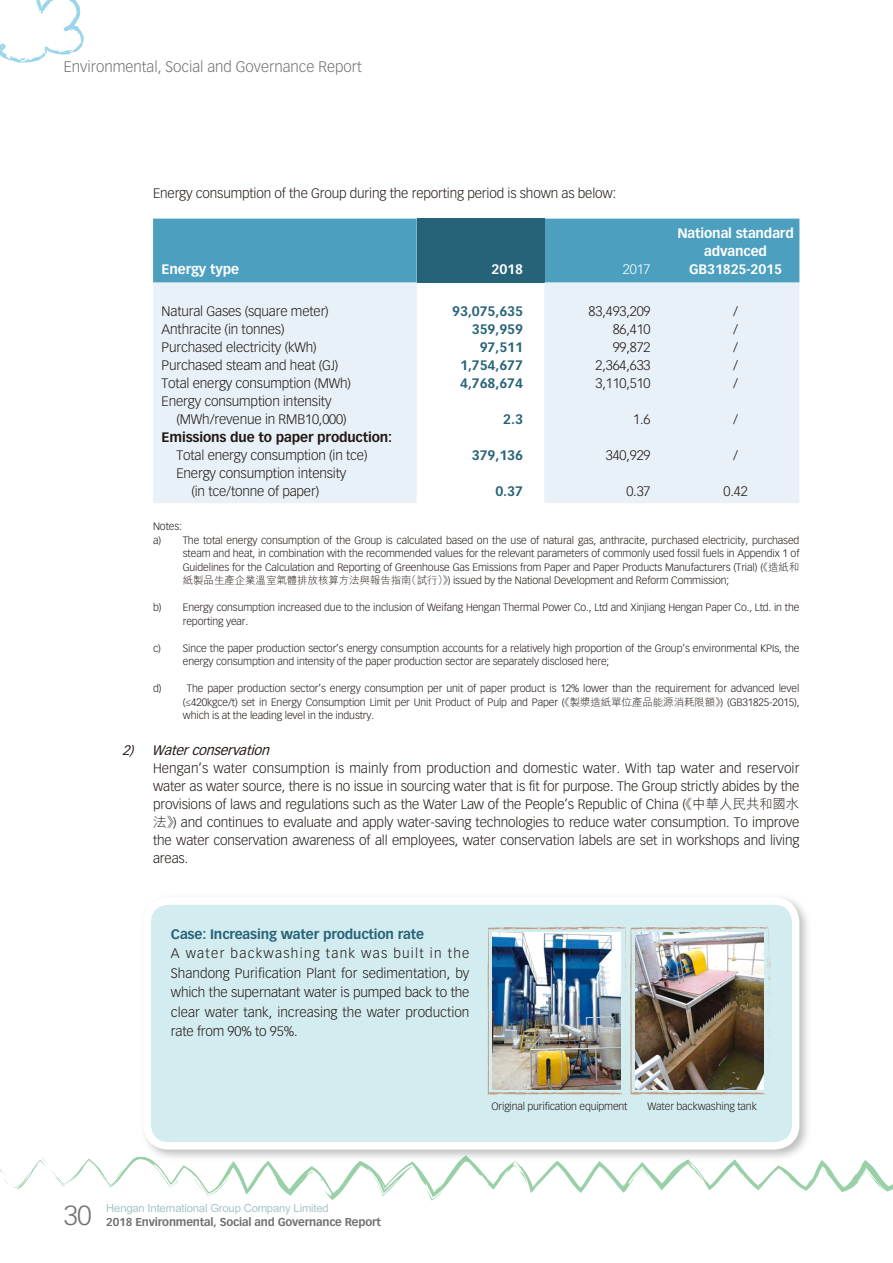
<style>
.page{position:relative;width:893px;height:1263px;background:#fff}
.page>*{position:absolute;margin:0;border:0;box-sizing:border-box;transform-origin:0 0}
.t1{font:300 27px "Vectora LT Std";color:#717171}
.t2{font:300 15px "Vectora LT Std";color:#717171}
.t3{font:300 13.5px/18px "Vectora LT Std";letter-spacing:-.01em;color:#231916}
.t4{font:700 13.5px "Vectora LT Std";letter-spacing:-.01em;color:#276378}
.t5{font:700 13.5px/18px "Vectora LT Std";letter-spacing:-.01em;color:#fff;text-align:center}
.t6{font:700 13.5px "Vectora LT Std";letter-spacing:-.01em;color:#231916}
.t7{font:italic 13.5px "Vectora LT Std";color:#231916}
.t8{font:300 13.5px "Vectora LT Std";color:#fff}
.t9{font:700 11.25px "Vectora LT Std";letter-spacing:-.015em;color:#717171}
.t10{font:11.25px "M Hei HK Bold E Ten B5 H";letter-spacing:-.015em;color:#a5c5c8}
.t11{font:300 10.5px/13.5px "Vectora LT Std";letter-spacing:-.01em;color:#231916}
.s1{font-family:"M Hei HK Light E Ten B5 H";font-weight:400}
</style>
<div class="page">
<svg style="left:0;top:0;width:84px;height:63px"></svg>
<div style="left:153px;top:219px;width:646px;height:64px;background:#4c9fbf"></div>
<div style="left:417px;top:219px;width:127px;height:64px;background:#276378"></div>
<svg style="left:153px;top:283px;width:646px;height:220px;fill:#e8f1f7"></svg>
<img style="left:799px;top:905px;width:9px;height:244px">
<svg style="left:0;top:1149px;width:893px;height:51px"></svg>
<img style="left:140px;top:1155px;width:597px;height:7px">
<svg style="left:145px;top:897px;width:654px;height:252px;background:#d7edf0"></svg>
<img style="left:488px;top:926px;width:283px;height:169px">
<h2 class="t2" style="left:64px;top:59px;width:299px">Environmental, Social and Governance Report</h2>
<p class="t3" style="left:153px;top:185px;width:465px">Energy consumption of the Group during the reporting period is shown as below:</p>
<p class="t5" style="left:162px;top:261px;width:79px">Energy type</p>
<p class="t5" style="left:491px;top:261px;width:33px">2018</p>
<p class="t8" style="left:623px;top:263px;width:29px">2017</p>
<p class="t5" style="left:677px;top:225px;width:118px">National standard advanced<br>GB31825-2015</p>
<p class="t3" style="left:162px;top:303px;width:169px">Natural Gases (square meter)</p>
<p class="t4" style="left:452px;top:305px;width:72px">93,075,635</p>
<p class="t3" style="left:589px;top:303px;width:63px">83,493,209</p>
<p class="t3" style="left:733px;top:303px;width:6px">/</p>
<p class="t3" style="left:162px;top:321px;width:124px">Anthracite (in tonnes)</p>
<p class="t4" style="left:472px;top:323px;width:53px">359,959</p>
<p class="t3" style="left:613px;top:321px;width:39px">86,410</p>
<p class="t3" style="left:733px;top:321px;width:6px">/</p>
<p class="t3" style="left:162px;top:339px;width:157px">Purchased electricity (kWh)</p>
<p class="t4" style="left:480px;top:341px;width:45px">97,511</p>
<p class="t3" style="left:613px;top:339px;width:39px">99,872</p>
<p class="t3" style="left:733px;top:339px;width:6px">/</p>
<p class="t3" style="left:162px;top:357px;width:178px">Purchased steam and heat (GJ)</p>
<p class="t4" style="left:460px;top:359px;width:64px">1,754,677</p>
<p class="t3" style="left:595px;top:357px;width:57px">2,364,633</p>
<p class="t3" style="left:733px;top:357px;width:6px">/</p>
<p class="t3" style="left:162px;top:375px;width:191px">Total energy consumption (MWh)</p>
<p class="t4" style="left:460px;top:377px;width:64px">4,768,674</p>
<p class="t3" style="left:595px;top:375px;width:57px">3,110,510</p>
<p class="t3" style="left:733px;top:375px;width:6px">/</p>
<p class="t3" style="left:176px;top:393px;width:172px;text-indent:-15px">Energy consumption intensity (MWh/revenue in RMB10,000)</p>
<p class="t4" style="left:503px;top:413px;width:21px">2.3</p>
<p class="t3" style="left:633px;top:411px;width:19px">1.6</p>
<p class="t3" style="left:733px;top:411px;width:6px">/</p>
<p class="t6" style="left:162px;top:431px;width:232px">Emissions due to paper production:</p>
<p class="t3" style="left:176px;top:447px;width:193px">Total energy consumption (in tce)</p>
<p class="t4" style="left:472px;top:449px;width:53px">379,136</p>
<p class="t3" style="left:606px;top:447px;width:46px">340,929</p>
<p class="t3" style="left:733px;top:447px;width:6px">/</p>
<p class="t3" style="left:191px;top:465px;width:157px;text-indent:-15px">Energy consumption intensity (in tce/tonne of paper)</p>
<p class="t4" style="left:495px;top:485px;width:29px">0.37</p>
<p class="t3" style="left:626px;top:483px;width:26px">0.37</p>
<p class="t3" style="left:724px;top:483px;width:26px">0.42</p>
<p class="t11" style="left:153px;top:520px;width:30px">Notes:</p>
<p class="t11" style="left:153px;top:534px;width:648px">a) The total energy consumption of the Group is calculated based on the use of natural gas, anthracite, purchased electricity, purchased</p>
<p class="t11" style="left:183px;top:547px;width:618px">steam and heat, in combination with the recommended values for the relevant parameters of commonly used fossil fuels in Appendix 1 of</p>
<p class="t11" style="left:183px;top:561px;width:618px">Guidelines for the Calculation and Reporting of Greenhouse Gas Emissions from Paper and Paper Products Manufacturers (Trial) (<span class="s1">《造紙和</span></p>
<p class="t11" style="left:183px;top:574px;width:548px"><span class="s1">紙製品生產企業溫室氣體排放核算方法與報告指南（試行）》</span>) issued by the National Development and Reform Commission;</p>
<p class="t11" style="left:183px;top:601px;width:618px;text-indent:-30px">b) Energy consumption increased due to the inclusion of Weifang Hengan Thermal Power Co., Ltd and Xinjiang Hengan Paper Co., Ltd. in the reporting year.</p>
<p class="t11" style="left:183px;top:642px;width:618px;text-indent:-30px">c) Since the paper production sector’s energy consumption accounts for a relatively high proportion of the Group’s environmental KPIs, the energy consumption and intensity of the paper production sector are separately disclosed here;</p>
<p class="t11" style="left:153px;top:682px;width:10px">d)</p>
<p class="t11" style="left:183px;top:682px;width:618px;text-align:justify;text-indent:4px">The paper production sector’s energy consumption per unit of paper product is 12% lower than the requirement for advanced level (≤420kgce/t) set in Energy Consumption Limit per Unit Product of Pulp and Paper (<span class="s1">《製漿造紙單位產品能源消耗限額》</span>) (GB31825-2015), which is at the leading level in the industry.</p>
<p class="t7" style="left:122px;top:744px;width:152px">2) Waterconservation</p>
<p class="t3" style="left:153px;top:760px;width:648px;text-align:justify">Hengan’s water consumption is mainly from production and domestic water. With tap water and reservoir water as water source, there is no issue in sourcing water that is fit for purpose. The Group strictly abides by the provisions of laws and regulations such as the Water Law of the People’s Republic of China (<span class="s1">《中華人民共和國水法》</span>) and continues to evaluate and apply water-saving technologies to reduce water consumption. To improve the water conservation awareness of all employees, water conservation labels are set in workshops and living areas.</p>
<p class="t4" style="left:171px;top:927px;width:255px">Case: Increasing water production rate</p>
<p class="t3" style="left:171px;top:944px;width:300px;line-height:19.5px;text-align:justify">A water backwashing tank was built in the Shandong Purification Plant for sedimentation, by which the supernatant water is pumped back to the clear water tank, increasing the water production rate from 90% to 95%.</p>
<p class="t11" style="left:492px;top:1100px;width:138px">Original purification equipment</p>
<p class="t11" style="left:647px;top:1100px;width:111px">Water backwashing tank</p>
<h1 class="t1" style="left:64px;top:1202px;width:29px">30</h1>
<p class="t10" style="left:106px;top:1203px;width:224px">Hengan International Group Company Limited</p>
<p class="t9" style="left:106px;top:1217px;width:276px">2018 Environmental, Social and Governance Report</p>
</div>
